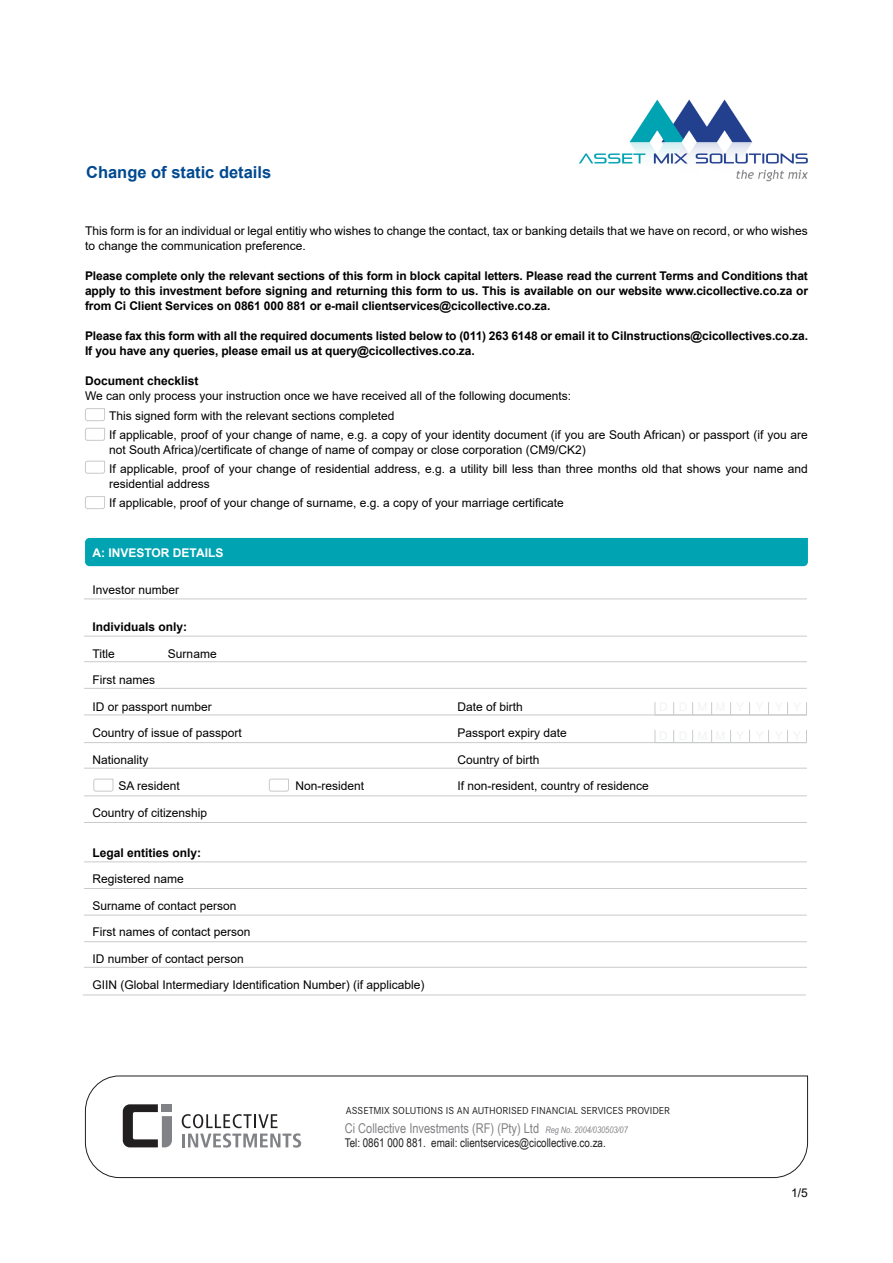
<style>
.page{position:relative;width:893px;height:1263px;background:#fff}
.page>*{position:absolute;margin:0;border:0;box-sizing:border-box;transform-origin:0 0}
.t1{font:700 16.5px "Arial";color:#004990}
.t2{font:13.5px "Arial Narrow";color:#818285}
.t3{font:12px/19.2px "Arial";color:#000}
.t4{font:700 12px/15px "Arial";letter-spacing:-.01em;color:#000;text-align:justify}
.t5{font:12px "Arial Narrow";color:#221f20}
.t6{font:700 12px "Arial";color:#fff}
.t7{font:10.5px "Corporate S";color:#211f20}
.s1{font-style:italic;font-size:9px}
</style>
<div class="page">
<div style="left:85px;top:538px;width:723px;height:28px;background:#00a3b2"></div>
<svg style="left:673px;top:730px;width:1px;height:12px"></svg>
<svg style="left:692px;top:730px;width:1px;height:12px"></svg>
<svg style="left:711px;top:730px;width:1px;height:12px"></svg>
<svg style="left:730px;top:730px;width:1px;height:12px"></svg>
<svg style="left:749px;top:730px;width:1px;height:12px"></svg>
<svg style="left:768px;top:730px;width:1px;height:12px"></svg>
<svg style="left:787px;top:730px;width:1px;height:12px"></svg>
<hr style="left:84px;top:661px;width:723px;height:1px;background:#c8cacd">
<hr style="left:84px;top:598px;width:723px;height:1px;background:#c8cacd">
<hr style="left:84px;top:636px;width:723px;height:1px;background:#c8cacd">
<hr style="left:84px;top:688px;width:723px;height:1px;background:#c8cacd">
<hr style="left:84px;top:742px;width:723px;height:1px;background:#c8cacd">
<hr style="left:84px;top:888px;width:723px;height:1px;background:#c8cacd">
<hr style="left:84px;top:795px;width:723px;height:1px;background:#c8cacd">
<hr style="left:84px;top:941px;width:723px;height:1px;background:#c8cacd">
<hr style="left:84px;top:768px;width:723px;height:1px;background:#c8cacd">
<hr style="left:84px;top:915px;width:723px;height:1px;background:#c8cacd">
<hr style="left:84px;top:822px;width:723px;height:1px;background:#c8cacd">
<hr style="left:83px;top:994px;width:723px;height:1px;background:#c8cacd">
<hr style="left:84px;top:967px;width:723px;height:1px;background:#c8cacd">
<hr style="left:84px;top:714px;width:723px;height:1px;background:#c8cacd">
<svg style="left:673px;top:702px;width:1px;height:12px"></svg>
<svg style="left:692px;top:702px;width:1px;height:12px"></svg>
<svg style="left:711px;top:702px;width:1px;height:12px"></svg>
<svg style="left:730px;top:702px;width:1px;height:12px"></svg>
<svg style="left:749px;top:702px;width:1px;height:12px"></svg>
<svg style="left:768px;top:702px;width:1px;height:12px"></svg>
<svg style="left:787px;top:702px;width:1px;height:12px"></svg>
<hr style="left:84px;top:861px;width:723px;height:1px;background:#c8cacd">
<svg style="left:85px;top:408px;width:20px;height:13px"></svg>
<svg style="left:85px;top:427px;width:20px;height:14px"></svg>
<svg style="left:85px;top:496px;width:20px;height:13px"></svg>
<svg style="left:85px;top:460px;width:20px;height:14px"></svg>
<svg style="left:93px;top:778px;width:21px;height:14px"></svg>
<svg style="left:269px;top:778px;width:20px;height:14px"></svg>
<svg style="left:85px;top:1075px;width:723px;height:103px"></svg>
<svg style="left:182px;top:1114px;width:119px;height:33px"></svg>
<svg style="left:123px;top:1104px;width:49px;height:43px"></svg>
<div style="left:162px;top:1104px;width:10px;height:8px;background:#818285"></div>
<img style="left:579px;top:99px;width:229px;height:83px">
<h1 class="t1" style="left:86px;top:160px;width:187px">Change of static details</h1>
<p class="t3" style="left:85px;top:223px;width:724px;line-height:15px">This form is for an individual or legal entitiy who wishes to change the contact, tax or banking details that we have on record, or who wishes to change the communication preference.</p>
<p class="t4" style="left:85px;top:269px;width:724px">Please complete only the relevant sections of this form in block capital letters. Please read the current Terms and Conditions that apply to this investment before signing and returning this form to us. This is available on our website www.cicollective.co.za or from Ci Client Services on 0861 000 881 or e-mail clientservices@cicollective.co.za.</p>
<p class="t4" style="left:85px;top:329px;width:724px">Please fax this form with all the required documents listed below to (011) 263 6148 or email it to CiInstructions@cicollectives.co.za.<br>If you have any queries, please email us at query@cicollectives.co.za.</p>
<p class="t4" style="left:85px;top:374px;width:115px">Document checklist</p>
<p class="t3" style="left:109px;top:386px;width:700px;text-indent:-24px">We can only process your instruction once we have received all of the following documents:<br>This signed form with the relevant sections completed<br>If applicable, proof of your change of name, e.g. a copy of your identity document (if you are South African) or passport (if you are</p>
<p class="t3" style="left:109px;top:440px;width:700px">not South Africa)/certificate of change of name of compay or close corporation (CM9/CK2)<br>If applicable, proof of your change of residential address, e.g. a utility bill less than three months old that shows your name and</p>
<p class="t3" style="left:109px;top:474px;width:456px">residential address<br>If applicable, proof of your change of surname, e.g. a copy of your marriage certificate</p>
<p class="t6" style="left:92px;top:544px;width:132px">A: INVESTOR DETAILS</p>
<p class="t3" style="left:92px;top:580px;width:88px">Investor number</p>
<p class="t4" style="left:92px;top:619px;width:96px">Individuals only:</p>
<p class="t3" style="left:92px;top:644px;width:24px">Title</p>
<p class="t3" style="left:168px;top:644px;width:50px">Surname</p>
<p class="t3" style="left:92px;top:670px;width:64px">First names</p>
<p class="t3" style="left:92px;top:697px;width:121px">ID or passport number</p>
<p class="t3" style="left:457px;top:697px;width:67px">Date of birth</p>
<p class="t3" style="left:92px;top:723px;width:151px">Country of issue of passport</p>
<p class="t3" style="left:457px;top:723px;width:111px">Passport expiry date</p>
<p class="t3" style="left:92px;top:750px;width:58px">Nationality</p>
<p class="t3" style="left:457px;top:750px;width:84px">Country of birth</p>
<p class="t3" style="left:118px;top:776px;width:63px">SA resident</p>
<p class="t3" style="left:295px;top:776px;width:70px">Non-resident</p>
<p class="t3" style="left:457px;top:776px;width:193px">If non-resident, country of residence</p>
<p class="t3" style="left:92px;top:803px;width:116px">Country of citizenship</p>
<p class="t4" style="left:92px;top:845px;width:110px">Legal entities only:</p>
<p class="t3" style="left:92px;top:869px;width:93px">Registered name</p>
<p class="t3" style="left:92px;top:896px;width:146px">Surname of contact person</p>
<p class="t3" style="left:92px;top:922px;width:160px">First names of contact person</p>
<p class="t3" style="left:92px;top:949px;width:153px">ID number of contact person</p>
<p class="t3" style="left:92px;top:975px;width:334px">GIIN (Global Intermediary Identification Number) (if applicable)</p>
<p class="t7" style="left:346px;top:1104px;width:326px">ASSETMIX SOLUTIONS IS AN AUTHORISED FINANCIAL SERVICES PROVIDER</p>
<p class="t2" style="left:345px;top:1119px;width:285px">Ci Collective Investments (RF) (Pty) Ltd <span class="s1">Reg No. 2004/030503/07</span></p>
<p class="t5" style="left:345px;top:1134px;width:263px">Tel: 0861 000 881. email: clientservices@cicollective.co.za.</p>
<p class="t3" style="left:791px;top:1183px;width:18px">1/5</p>
</div>
